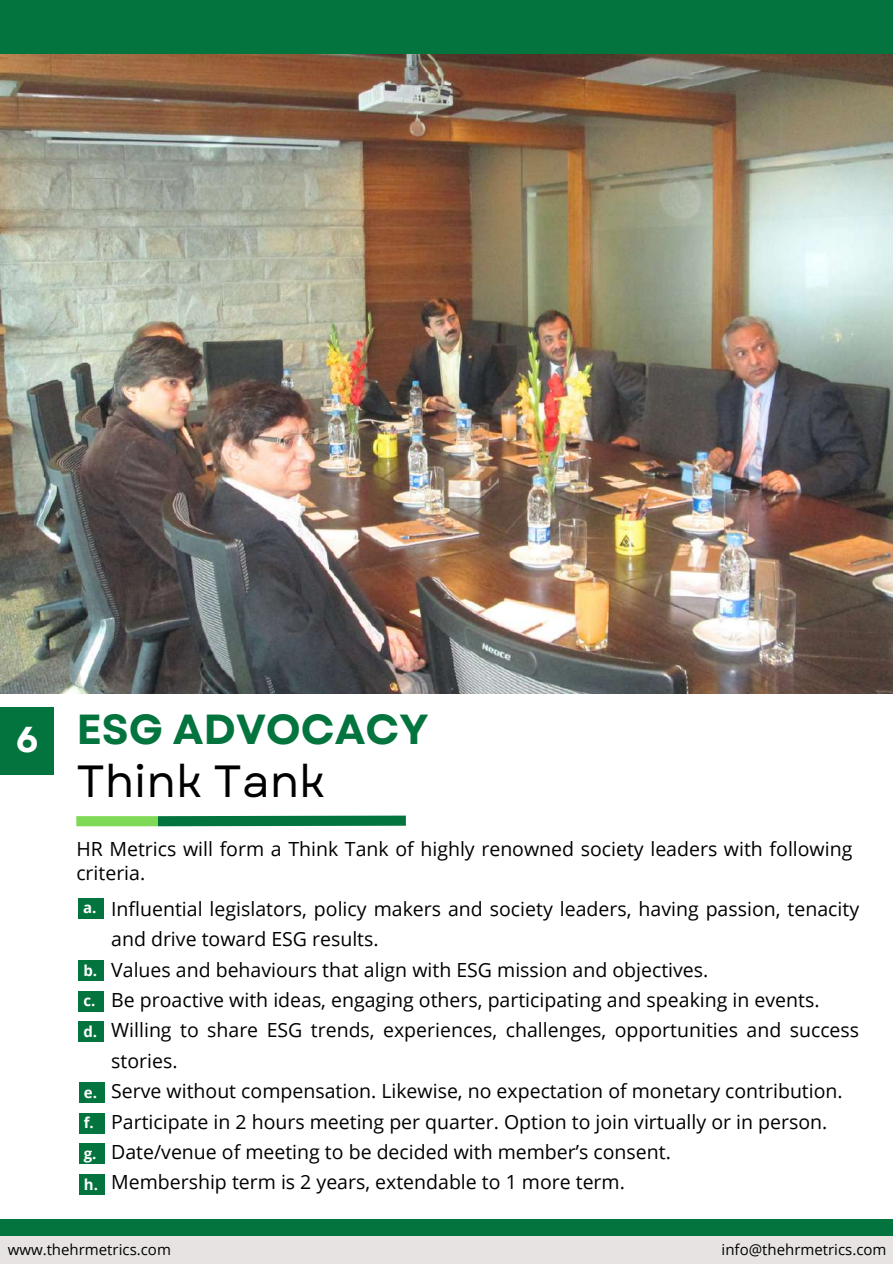
<style>
.page{position:relative;width:893px;height:1264px;background:#fff}
.page>*{position:absolute;margin:0;border:0;box-sizing:border-box;transform-origin:0 0}
.t1{font:45px "Garet";color:#000}
.t2{font:700 42px "Garet";color:#04743e}
.t3{font:700 36px "Garet";color:#fff}
.t4{font:19.5px/30.3px "Open Sans";color:#000}
.t5{font:15px "Open Sans";color:#000}
.t6{font:700 15px/30.6px "Open Sans";color:#fff;text-align:justify}
</style>
<div class="page">
<div style="left:0;top:0;width:892px;height:543px;background:#04743e"></div>
<img style="left:1px;top:54px;width:891px;height:639px">
<div style="left:0;top:1219px;width:892px;height:44px;background:#04743e"></div>
<div style="left:0;top:1236px;width:892px;height:27px;background:#e8e3e3"></div>
<div style="left:76px;top:816px;width:82px;height:10px;background:#7ed957"></div>
<svg style="left:148px;top:815px;width:258px;height:12px;background:#2e8c5c"></svg>
<div style="left:1px;top:707px;width:53px;height:67px;background:#04743e"></div>
<div style="left:78px;top:897px;width:25px;height:21px;background:#04743e"></div>
<div style="left:79px;top:960px;width:25px;height:21px;background:#04743e"></div>
<div style="left:79px;top:990px;width:25px;height:21px;background:#04743e"></div>
<div style="left:79px;top:1021px;width:25px;height:20px;background:#04743e"></div>
<div style="left:79px;top:1082px;width:25px;height:20px;background:#04743e"></div>
<div style="left:79px;top:1112px;width:25px;height:21px;background:#04743e"></div>
<div style="left:79px;top:1143px;width:25px;height:21px;background:#04743e"></div>
<div style="left:79px;top:1174px;width:25px;height:20px;background:#04743e"></div>
<h3 class="t3" style="left:16px;top:713px;width:25px">6</h3>
<h2 class="t2" style="left:76px;top:699px;width:353px">ESG ADVOCACY</h2>
<h1 class="t1" style="left:76px;top:749px;width:251px">Think Tank</h1>
<p class="t4" style="left:76px;top:837px;width:777px;line-height:23.7px">HR Metrics will form a Think Tank of highly renowned society leaders with following criteria.</p>
<p class="t4" style="left:111px;top:893px;width:749px">Influential legislators, policy makers and society leaders, having passion, tenacity and drive toward ESG results.<br>Values and behaviours that align with ESG mission and objectives.<br>Be proactive with ideas, engaging others, participating and speaking in events.<br>Willing to share ESG trends, experiences, challenges, opportunities and success stories.<br>Serve without compensation. Likewise, no expectation of monetary contribution.<br>Participate in 2 hours meeting per quarter. Option to join virtually or in person.<br>Date/venue of meeting to be decided with member’s consent.<br>Membership term is 2 years, extendable to 1 more term.</p>
<p class="t6" style="left:83px;top:892px;width:15px">a.</p>
<p class="t6" style="left:83px;top:954px;width:15px">b. c. d.</p>
<p class="t6" style="left:84px;top:1076px;width:16px;text-align:left">e. f. g. h.</p>
<p class="t5" style="left:8px;top:1239px;width:165px">www.thehrmetrics.com</p>
<p class="t5" style="left:721px;top:1239px;width:166px">info@thehrmetrics.com</p>
</div>
